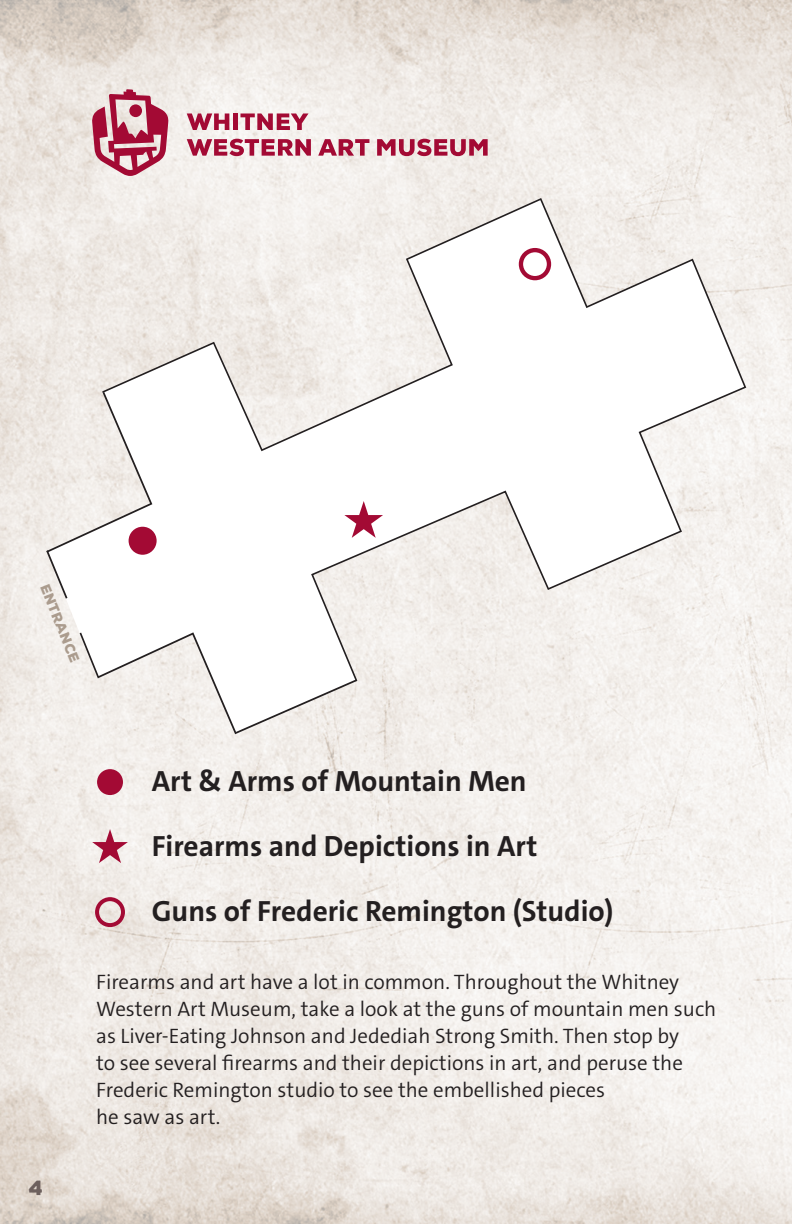
<style>
.page{position:relative;width:792px;height:1224px;background:#fff}
.page>*{position:absolute;margin:0;border:0;box-sizing:border-box;transform-origin:0 0}
.t1{font:700 29.4px "The Sans C4 s";color:#231f20}
.t2{font:300 21px/27px "The Sans C4 s";color:#231f20}
.t3{font:900 20px "Nexa Rust Sans";color:#6d605d}
.t4{font:900 13.6px "Nexa Rust Sans";color:#ab9c8e}
</style>
<div class="page">
<img style="left:0;top:0;width:792px;height:1224px">
<svg style="left:47px;top:199px;width:698px;height:534px;fill:#f2eeea"></svg>
<svg style="left:80px;top:632px;width:277px;height:102px"></svg>
<svg style="left:46px;top:392px;width:54px;height:207px"></svg>
<svg style="left:100px;top:197px;width:647px;height:486px"></svg>
<svg style="left:377px;top:139px;width:111px;height:17px;background:#c3697f"></svg>
<svg style="left:318px;top:139px;width:51px;height:17px"></svg>
<svg style="left:187px;top:139px;width:124px;height:17px;background:#c46980"></svg>
<svg style="left:240px;top:113px;width:69px;height:17px"></svg>
<div style="left:233px;top:113px;width:5px;height:17px;background:#a30a34"></div>
<svg style="left:187px;top:113px;width:42px;height:17px"></svg>
<svg style="left:92px;top:89px;width:76px;height:87px;background:#cb8091"></svg>
<div style="left:129px;top:104px;width:13px;height:13px;background:#a30a34;border-radius:50%"></div>
<div style="left:519px;top:248px;width:32px;height:32px;border:4px solid #a30a34;border-radius:50%"></div>
<div style="left:129px;top:527px;width:28px;height:28px;background:#a30a34;border-radius:50%"></div>
<div style="left:97px;top:769px;width:26px;height:26px;background:#a30a34;border-radius:50%"></div>
<div style="left:95px;top:897px;width:30px;height:30px;border:4px solid #a30a34;border-radius:50%"></div>
<svg style="left:92px;top:829px;width:36px;height:34px"></svg>
<svg style="left:344px;top:501px;width:39px;height:37px"></svg>
<p class="t4" style="left:53px;top:582px;width:84px;rotate:68deg">entrance</p>
<p class="t3" style="left:29px;top:1175px;width:16px">4</p>
<p class="t1" style="left:152px;top:762px;width:376px">Art &amp; Arms of Mountain Men</p>
<p class="t1" style="left:152px;top:827px;width:387px">Firearms and Depictions in Art</p>
<p class="t1" style="left:152px;top:893px;width:463px">Guns of Frederic Remington (Studio)</p>
<p class="t2" style="left:96px;top:969px;width:622px">Firearms and art have a lot in common. Throughout the Whitney Western Art Museum, take a look at the guns of mountain men such as Liver-Eating Johnson and Jedediah Strong Smith. Then stop by<br>to see several firearms and their depictions in art, and peruse the Frederic Remington studio to see the embellished pieces<br>he saw as art.</p>
</div>
